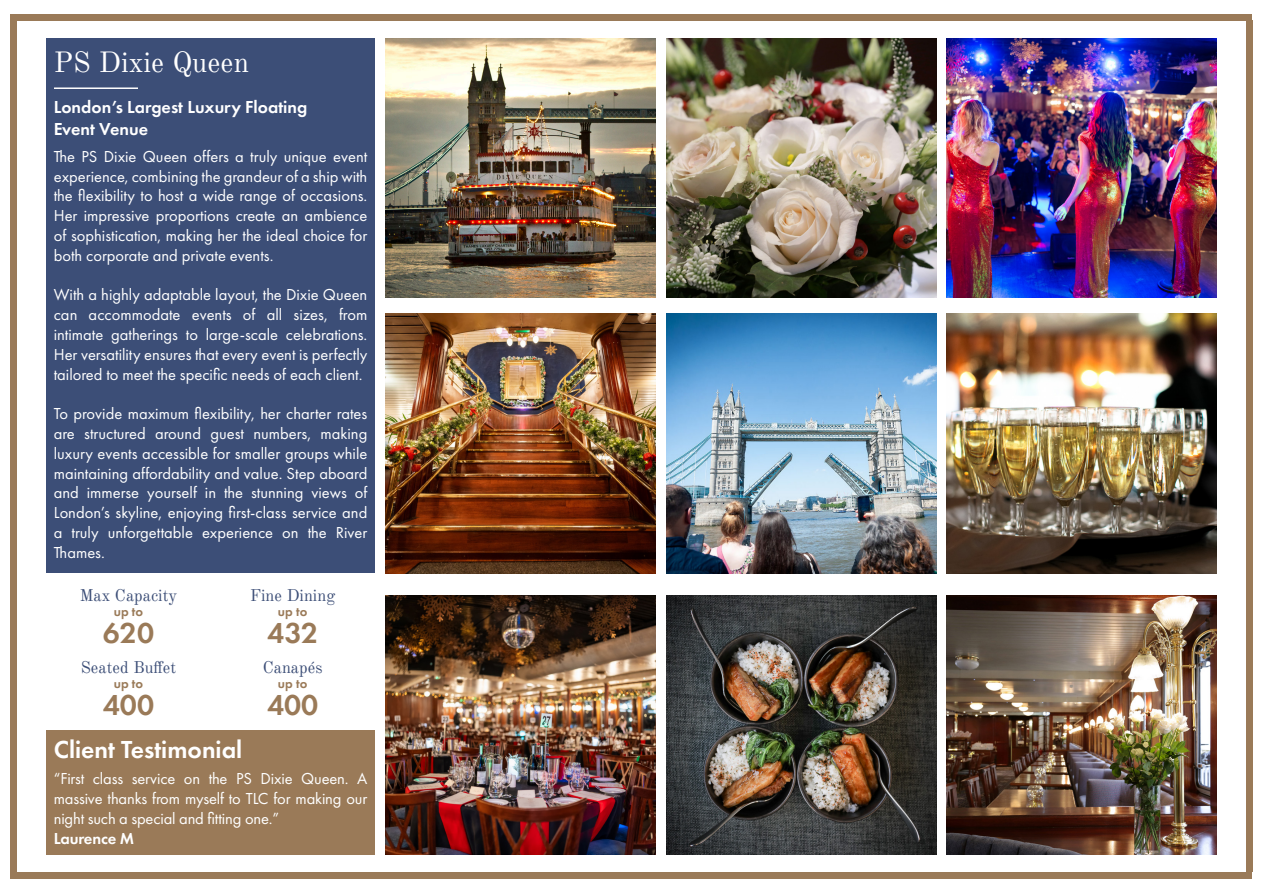
<style>
.page{position:relative;width:1263px;height:893px;background:#fff}
.page>*{position:absolute;margin:0;border:0;box-sizing:border-box;transform-origin:0 0}
.t1{font:600 30px "Futura PT";color:#9a7a58}
.t2{font:28.5px "Old Standard TT";color:#fff}
.t3{font:600 25.5px "Futura PT";color:#fff}
.t4{font:600 18px "Futura PT";color:#fff}
.t5{font:16.5px/19.8px "Futura PT";color:#fff;text-align:justify}
.t6{font:16.5px "Old Standard TT";color:#3c4e77}
.t7{font:600 16.5px "Futura PT";letter-spacing:-.01em;color:#fff}
.t8{font:600 13.5px "Futura PT";color:#9a7a58}
</style>
<div class="page">
<div style="left:1246px;top:21px;width:6px;height:851px;background:#9a7a58"></div>
<div style="left:11px;top:21px;width:6px;height:851px;background:#9a7a58"></div>
<div style="left:11px;top:14px;width:1241px;height:7px;background:#9a7a58"></div>
<div style="left:11px;top:872px;width:1241px;height:7px;background:#9a7a58"></div>
<div style="left:46px;top:38px;width:329px;height:535px;background:#3c4e77"></div>
<div style="left:46px;top:730px;width:329px;height:124px;background:#9a7a58"></div>
<hr style="left:54px;top:87px;width:84px;height:2px;background:#fff">
<img style="left:385px;top:38px;width:270px;height:260px">
<img style="left:385px;top:314px;width:270px;height:259px">
<img style="left:385px;top:595px;width:270px;height:259px">
<img style="left:666px;top:38px;width:270px;height:260px">
<img style="left:666px;top:314px;width:270px;height:259px">
<img style="left:666px;top:595px;width:270px;height:259px">
<img style="left:947px;top:38px;width:270px;height:260px">
<img style="left:947px;top:314px;width:270px;height:259px">
<img style="left:947px;top:595px;width:270px;height:259px">
<p class="t2" style="left:54px;top:45px;width:197px">PS Dixie Queen</p>
<p class="t4" style="left:54px;top:96px;width:255px">London’s Largest Luxury Floating</p>
<p class="t4" style="left:54px;top:118px;width:96px">Event Venue</p>
<p class="t5" style="left:54px;top:146px;width:315px">The PS Dixie Queen offers a truly unique event experience, combining the grandeur of a ship with the flexibility to host a wide range of occasions.<br>Her impressive proportions create an ambience of sophistication, making her the ideal choice for both corporate and private events.</p>
<p class="t5" style="left:54px;top:285px;width:315px">With a highly adaptable layout, the Dixie Queen can accommodate events of all sizes, from intimate gatherings to large-scale celebrations.<br>Her versatility ensures that every event is perfectly tailored to meet the specific needs of each client.</p>
<p class="t5" style="left:54px;top:404px;width:315px">To provide maximum flexibility, her charter rates are structured around guest numbers, making luxury events accessible for smaller groups while maintaining affordability and value. Step aboard and immerse yourself in the stunning views of London’s skyline, enjoying first-class service and a truly unforgettable experience on the River Thames.</p>
<p class="t6" style="left:80px;top:585px;width:99px">Max Capacity</p>
<p class="t6" style="left:250px;top:585px;width:87px">Fine Dining</p>
<p class="t8" style="left:114px;top:603px;width:31px">up to</p>
<p class="t8" style="left:278px;top:603px;width:31px">up to</p>
<p class="t1" style="left:103px;top:614px;width:53px">620</p>
<p class="t1" style="left:267px;top:614px;width:53px">432</p>
<p class="t6" style="left:81px;top:657px;width:97px">Seated Buffet</p>
<p class="t6" style="left:263px;top:657px;width:61px">Canapés</p>
<p class="t8" style="left:114px;top:675px;width:31px">up to</p>
<p class="t8" style="left:278px;top:675px;width:31px">up to</p>
<p class="t1" style="left:103px;top:686px;width:53px">400</p>
<p class="t1" style="left:267px;top:686px;width:53px">400</p>
<p class="t3" style="left:54px;top:733px;width:190px">Client Testimonial</p>
<p class="t5" style="left:54px;top:769px;width:315px">“First class service on the PS Dixie Queen. A massive thanks from myself to TLC for making our night such a special and fitting one.”</p>
<p class="t7" style="left:54px;top:828px;width:82px">Laurence M</p>
</div>
